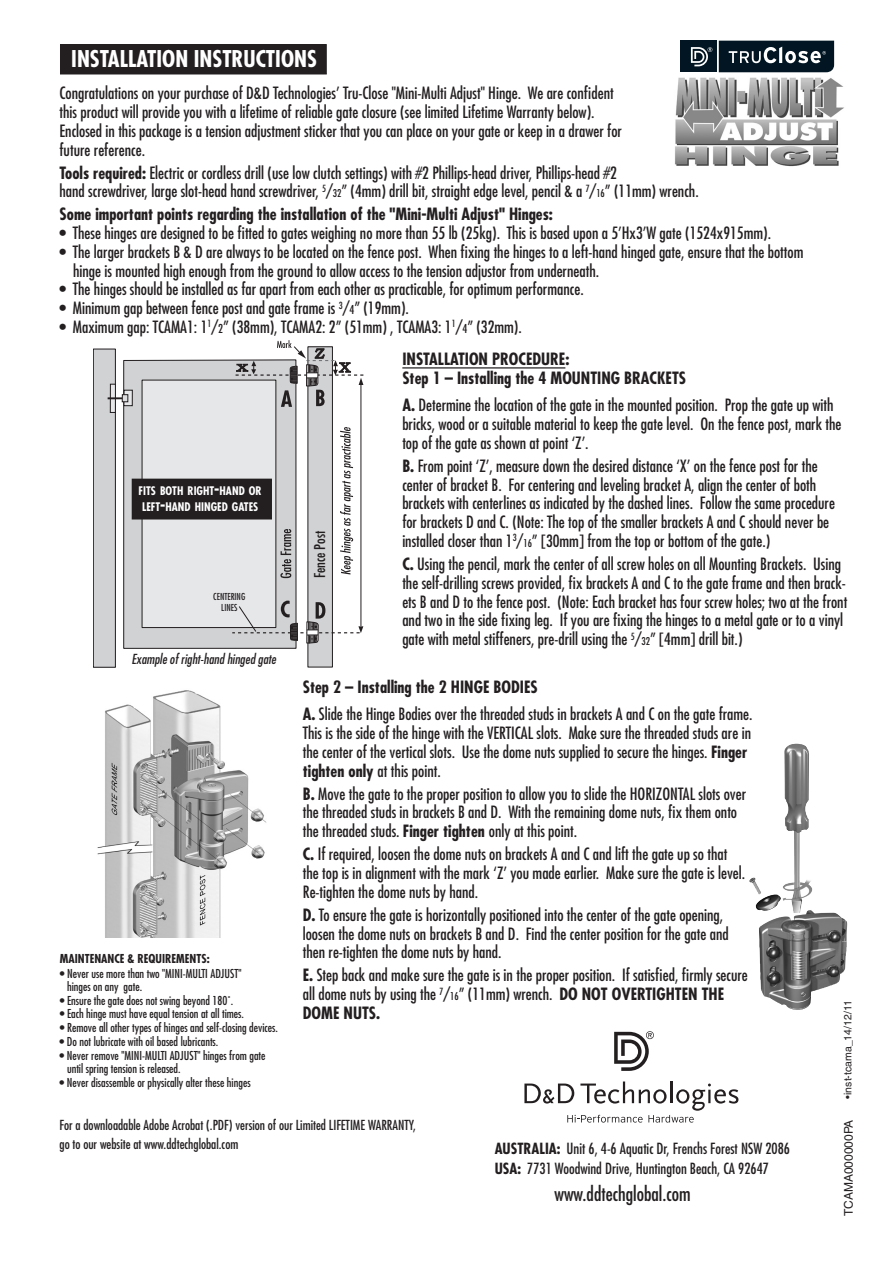
<style>
.page{position:relative;width:893px;height:1263px;background:#fff}
.page>*{position:absolute;margin:0;border:0;box-sizing:border-box;transform-origin:0 0}
.t1{font:700 condensed 22.5px "Futura";color:#fff}
.t2{font:condensed 19.5px "Futura";color:#231f20}
.Body_2{font:condensed 16.5px/18.8px "Futura";color:#231f20}
.Body_2-2{font:700 condensed 16.5px "Futura";color:#231f20}
.t3{font:condensed 15px "Futura";color:#231f20}
.t4{font:condensed 14.55px "Futura";color:#231f20}
.t5{font:condensed 13.5px/19.5px "Futura";color:#231f20}
.t6{font:italic condensed 13.5px "Futura";color:#231f20}
.body{font:condensed 12px/13.5px "Futura";color:#231f20}
.t7{font:700 condensed 12px "Futura";color:#231f20}
.t8{font:12px "Helvetica";color:#231f20}
.t9{font:700 condensed 11.55px "Futura";color:#fff}
.t10{font:10.5px "Helvetica";color:#231f20}
.t11{font:condensed 9.3px/11.2px "Futura";color:#231f20;text-align:center}
.s1{font-weight:700}
.s2{font-size:10.5px}
.s3{font-size:12px}
.s4{font-size:16.5px}
</style>
<div class="page">
<svg style="left:123px;top:359px;width:174px;height:290px;background:#c3c4c5"></svg>
<div style="left:142px;top:380px;width:134px;height:247px;background:#e6e7e9"></div>
<div style="left:308px;top:347px;width:24px;height:320px;background:#d1d2d4"></div>
<div style="left:308px;top:346px;width:25px;height:321px;border:1px solid #231f20"></div>
<div style="left:93px;top:349px;width:22px;height:318px;background:#d1d2d4"></div>
<div style="left:93px;top:349px;width:23px;height:318px;border:1px solid #231f20"></div>
<svg style="left:280px;top:529px;width:11px;height:49px"></svg>
<svg style="left:340px;top:427px;width:13px;height:147px"></svg>
<svg style="left:126px;top:392px;width:5px;height:12px"></svg>
<div style="left:124px;top:390px;width:9px;height:16px;border:1px solid #231f20"></div>
<div style="left:110px;top:384px;width:5px;height:28px;background:#e6e7e9"></div>
<div style="left:110px;top:384px;width:6px;height:29px;border:1px solid #231f20"></div>
<svg style="left:108px;top:397px;width:14px;height:2px"></svg>
<div style="left:122px;top:395px;width:6px;height:7px;background:#dcdddf"></div>
<div style="left:122px;top:394px;width:6px;height:8px;border:1px solid #231f20"></div>
<hr style="left:361px;top:385px;width:1px;height:241px;background:#231f20">
<svg style="left:233px;top:340px;width:130px;height:67px"></svg>
<svg style="left:232px;top:601px;width:131px;height:42px"></svg>
<img style="left:97px;top:690px;width:170px;height:248px">
<div style="left:132px;top:479px;width:139px;height:40px;background:#231f20"></div>
<img style="left:782px;top:744px;width:30px;height:169px">
<hr style="left:402px;top:367px;width:163px;height:1px;background:#231f20">
<img style="left:675px;top:77px;width:169px;height:90px">
<div style="left:60px;top:45px;width:266px;height:29px;background:#231f20"></div>
<div style="left:60px;top:44px;width:266px;height:30px;border:1px solid #231f20"></div>
<svg style="left:719px;top:41px;width:115px;height:31px;background:#263843"></svg>
<div style="left:680px;top:41px;width:37px;height:31px;background:#011622"></div>
<svg style="left:691px;top:47px;width:21px;height:19px"></svg>
<svg style="left:524px;top:1081px;width:214px;height:41px"></svg>
<svg style="left:614px;top:1031px;width:40px;height:40px"></svg>
<p class="t1" style="left:71px;top:44px;width:247px">INSTALLATION INSTRUCTIONS</p>
<p class="Body_2" style="left:60px;top:83px;width:564px">Congratulations on your purchase of D&amp;D Technologies’ Tru-Close "Mini-Multi Adjust" Hinge. We are confident this product will provide you with a lifetime of reliable gate closure (see limited Lifetime Warranty below).<br>Enclosed in this package is a tension adjustment sticker that you can place on your gate or keep in a drawer for future reference.</p>
<p class="Body_2" style="left:60px;top:163px;width:641px"><span class="s1">Tools required:</span> Electric or cordless drill (use low clutch settings) with #2 Phillips-head driver, Phillips-head #2<br>hand screwdriver, large slot-head hand screwdriver, <sup>5</sup>/<span class="s2">32</span>” (4mm) drill bit, straight edge level, pencil &amp; a <sup>7</sup>/<span class="s2">16</span>” (11mm) wrench.</p>
<p class="Body_2-2" style="left:60px;top:204px;width:495px">Some important points regarding the installation of the "Mini-Multi Adjust" Hinges:</p>
<p class="Body_2" style="left:60px;top:223px;width:713px">• These hinges are designed to be fitted to gates weighing no more than 55 lb (25kg). This is based upon a 5’Hx3’W gate (1524x915mm).</p>
<p class="Body_2" style="left:73px;top:242px;width:732px;text-indent:-14px">• The larger brackets B &amp; D are always to be located on the fence post. When fixing the hinges to a left-hand hinged gate, ensure that the bottom hinge is mounted high enough from the ground to allow access to the tension adjustor from underneath.</p>
<p class="Body_2" style="left:60px;top:280px;width:526px">• The hinges should be installed as far apart from each other as practicable, for optimum performance.</p>
<p class="Body_2" style="left:60px;top:298px;width:351px">• Minimum gap between fence post and gate frame is <sup>3</sup>/<span class="s3">4</span>” (19mm).</p>
<p class="Body_2" style="left:60px;top:317px;width:464px">• Maximum gap: TCAMA1: 1<sup>1</sup>/<span class="s3">2</span>” (38mm), TCAMA2: 2” (51mm) , TCAMA3: 1<sup>1</sup>/<span class="s3">4</span>” (32mm).</p>
<p class="Body_2-2" style="left:402px;top:349px;width:169px">INSTALLATION PROCEDURE:</p>
<p class="Body_2-2" style="left:402px;top:367px;width:285px">Step 1 – Installing the 4 MOUNTING BRACKETS</p>
<p class="Body_2" style="left:402px;top:396px;width:441px"><span class="s1">A.</span> Determine the location of the gate in the mounted position. Prop the gate up with bricks, wood or a suitable material to keep the gate level. On the fence post, mark the top of the gate as shown at point ‘Z’.</p>
<p class="Body_2" style="left:402px;top:456px;width:434px"><span class="s1">B.</span> From point ‘Z’, measure down the desired distance ‘X’ on the fence post for the center of bracket B. For centering and leveling bracket A, align the center of both brackets with centerlines as indicated by the dashed lines. Follow the same procedure for brackets D and C. (Note: The top of the smaller brackets A and C should never be installed closer than 1<sup>3</sup>/<span class="s2">16</span>” [30mm] from the top or bottom of the gate.)</p>
<p class="Body_2" style="left:402px;top:554px;width:446px"><span class="s1">C.</span> Using the pencil, mark the center of all screw holes on all Mounting Brackets. Using the self-drilling screws provided, fix brackets A and C to the gate frame and then brack&shy;ets B and D to the fence post. (Note: Each bracket has four screw holes; two at the front and two in the side fixing leg. If you are fixing the hinges to a metal gate or to a vinyl gate with metal stiffeners, pre-drill using the <sup>5</sup>/<span class="s2">32</span>” [4mm] drill bit.)</p>
<p class="Body_2-2" style="left:303px;top:676px;width:236px">Step 2 – Installing the 2 HINGE BODIES</p>
<p class="Body_2" style="left:303px;top:705px;width:451px"><span class="s1">A.</span> Slide the Hinge Bodies over the threaded studs in brackets A and C on the gate frame.<br>This is the side of the hinge with the VERTICAL slots. Make sure the threaded studs are in the center of the vertical slots. Use the dome nuts supplied to secure the hinges. <span class="s1">Finger tighten only</span> at this point.</p>
<p class="Body_2" style="left:303px;top:784px;width:445px"><span class="s1">B.</span> Move the gate to the proper position to allow you to slide the HORIZONTAL slots over the threaded studs in brackets B and D. With the remaining dome nuts, fix them onto the threaded studs. <span class="s1">Finger tighten</span> only at this point.</p>
<p class="Body_2" style="left:303px;top:844px;width:444px"><span class="s1">C.</span> If required, loosen the dome nuts on brackets A and C and lift the gate up so that the top is in alignment with the mark ‘Z’ you made earlier. Make sure the gate is level.<br>Re-tighten the dome nuts by hand.</p>
<p class="Body_2" style="left:303px;top:905px;width:427px"><span class="s1">D.</span> To ensure the gate is horizontally positioned into the center of the gate opening, loosen the dome nuts on brackets B and D. Find the center position for the gate and then re-tighten the dome nuts by hand.</p>
<p class="Body_2" style="left:303px;top:965px;width:447px"><span class="s1">E.</span> Step back and make sure the gate is in the proper position. If satisfied, firmly secure all dome nuts by using the <sup>7</sup>/<span class="s2">16</span>” (11mm) wrench. <span class="s1">DO NOT OVERTIGHTEN THE<br>DOME NUTS.</span></p>
<p class="t9" style="left:139px;top:483px;width:125px">FITS BOTH RIGHT<span class="s4">-</span>HAND OR</p>
<p class="t9" style="left:142px;top:500px;width:118px">LEFT<span class="s4">-</span>HAND HINGED GATES</p>
<p class="t4" style="left:311px;top:578px;width:49px;rotate:-90deg">Fence Post</p>
<p class="t11" style="left:213px;top:591px;width:34px">CENTERING<br>LINES</p>
<p class="t6" style="left:131px;top:650px;width:146px">Example of right-hand hinged gate</p>
<p class="t7" style="left:60px;top:951px;width:151px">MAINTENANCE &amp; REQUIREMENTS:</p>
<p class="body" style="left:67px;top:966px;width:176px;text-indent:-7px">• Never use more than two "MINI-MULTI ADJUST" hinges on any gate.</p>
<p class="body" style="left:60px;top:993px;width:175px">• Ensure the gate does not swing beyond 180˚.</p>
<p class="body" style="left:60px;top:1007px;width:186px">• Each hinge must have equal tension at all times.</p>
<p class="body" style="left:60px;top:1020px;width:220px">• Remove all other types of hinges and self-closing devices.</p>
<p class="body" style="left:60px;top:1034px;width:160px">• Do not lubricate with oil based lubricants.</p>
<p class="body" style="left:67px;top:1048px;width:200px;text-indent:-7px">• Never remove "MINI-MULTI ADJUST" hinges from gate until spring tension is released.</p>
<p class="body" style="left:60px;top:1075px;width:193px">• Never disassemble or physically alter these hinges</p>
<p class="t10" style="left:841px;top:1098px;width:100px;rotate:-90deg">•inst-tcama_14/12/11</p>
<p class="t8" style="left:842px;top:1216px;width:98px;rotate:-90deg">TCAMA000000PA</p>
<p class="t5" style="left:60px;top:1114px;width:358px">For a downloadable Adobe Acrobat (.PDF) version of our Limited LIFETIME WARRANTY, go to our website at www.ddtechglobal.com</p>
<p class="t3" style="left:495px;top:1139px;width:297px"><span class="s1">AUSTRALIA:</span> Unit 6, 4-6 Aquatic Dr, Frenchs Forest NSW 2086</p>
<p class="t3" style="left:495px;top:1159px;width:276px"><span class="s1">USA:</span> 7731 Woodwind Drive, Huntington Beach, CA 92647</p>
<p class="t2" style="left:555px;top:1181px;width:137px">www.ddtechglobal.com</p>
</div>
